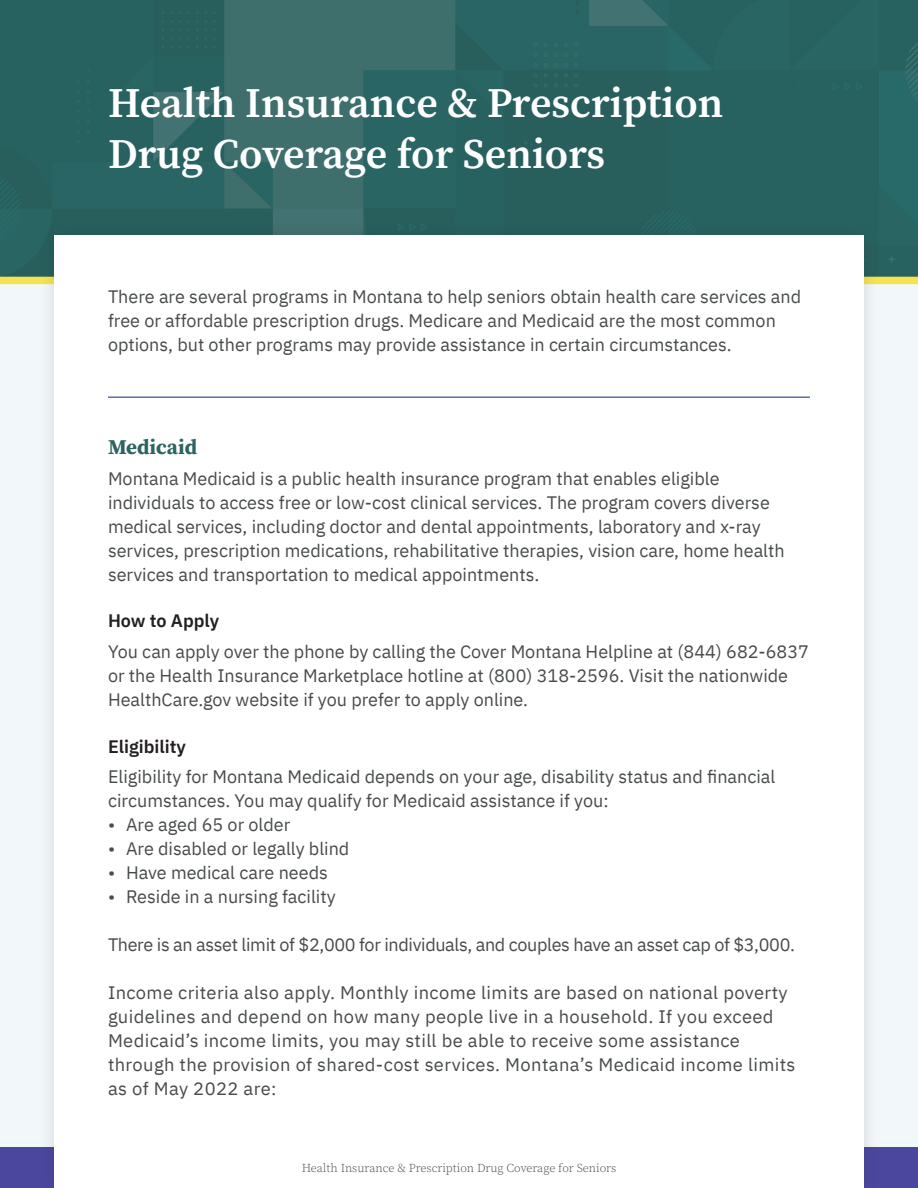
<style>
.page{position:relative;width:918px;height:1188px;background:#f2f7f9}
.page>*{position:absolute;margin:0;border:0;box-sizing:border-box;transform-origin:0 0}
.t1{font:600 42px/50.4px "Source Serif Pro";color:#fff}
.t2{font:700 21px "Source Serif Pro";color:#2d6361}
.t3{font:18px/24px "IBM Plex Sans";color:#474b49}
.t4{font:18px/24px "IBM Plex Sans";letter-spacing:.02em;color:#474b49}
.t5{font:18px "IBM Plex Sans";letter-spacing:-.02em;color:#474b49}
.t6{font:600 18px "IBM Plex Sans";color:#231f20}
.t7{font:300 12px "Source Serif Pro";color:#474b49}
</style>
<div class="page">
<svg style="left:0;top:0;width:918px;height:277px;fill:#286260"></svg>
<div style="left:0;top:277px;width:918px;height:7px;background:#f5e353"></div>
<div style="left:0;top:1148px;width:918px;height:40px;background:#4b479f"></div>
<div style="left:39px;top:220px;width:841px;height:968px;background:#231f20;opacity:.15"></div>
<div style="left:54px;top:235px;width:810px;height:953px;background:#fff"></div>
<hr style="left:108px;top:397px;width:702px;height:1px;background:#253f8e">
<h1 class="t1" style="left:108px;top:78px;width:617px">Health Insurance &amp; Prescription<br>Drug Coverage for Seniors</h1>
<p class="t3" style="left:108px;top:284px;width:695px">There are several programs in Montana to help seniors obtain health care services and free or affordable prescription drugs. Medicare and Medicaid are the most common options, but other programs may provide assistance in certain circumstances.</p>
<p class="t2" style="left:108px;top:433px;width:91px">Medicaid</p>
<p class="t3" style="left:108px;top:465px;width:678px">Montana Medicaid is a public health insurance program that enables eligible individuals to access free or low-cost clinical services. The program covers diverse medical services, including doctor and dental appointments, laboratory and x-ray services, prescription medications, rehabilitative therapies, vision care, home health services and transportation to medical appointments.</p>
<p class="t6" style="left:108px;top:607px;width:113px">How to Apply</p>
<p class="t3" style="left:108px;top:638px;width:703px">You can apply over the phone by calling the Cover Montana Helpline at (844) 682-6837 or the Health Insurance Marketplace hotline at (800) 318-2596. Visit the nationwide<br>HealthCare.gov website if you prefer to apply online.</p>
<p class="t6" style="left:108px;top:732px;width:80px">Eligibility</p>
<p class="t3" style="left:108px;top:764px;width:669px">Eligibility for Montana Medicaid depends on your age, disability status and financial circumstances. You may qualify for Medicaid assistance if you:</p>
<p class="t3" style="left:108px;top:812px;width:184px">• Are aged 65 or older</p>
<p class="t3" style="left:108px;top:836px;width:243px">• Are disabled or legally blind</p>
<p class="t3" style="left:108px;top:860px;width:221px">• Have medical care needs</p>
<p class="t3" style="left:108px;top:884px;width:229px">• Reside in a nursing facility</p>
<p class="t5" style="left:108px;top:931px;width:689px">There is an asset limit of $2,000 for individuals, and couples have an asset cap of $3,000.</p>
<p class="t4" style="left:108px;top:980px;width:689px">Income criteria also apply. Monthly income limits are based on national poverty guidelines and depend on how many people live in a household. If you exceed Medicaid’s income limits, you may still be able to receive some assistance through the provision of shared-cost services. Montana’s Medicaid income limits as of May 2022 are:</p>
<p class="t7" style="left:302px;top:1160px;width:316px">Health Insurance &amp; Prescription Drug Coverage for Seniors</p>
</div>
